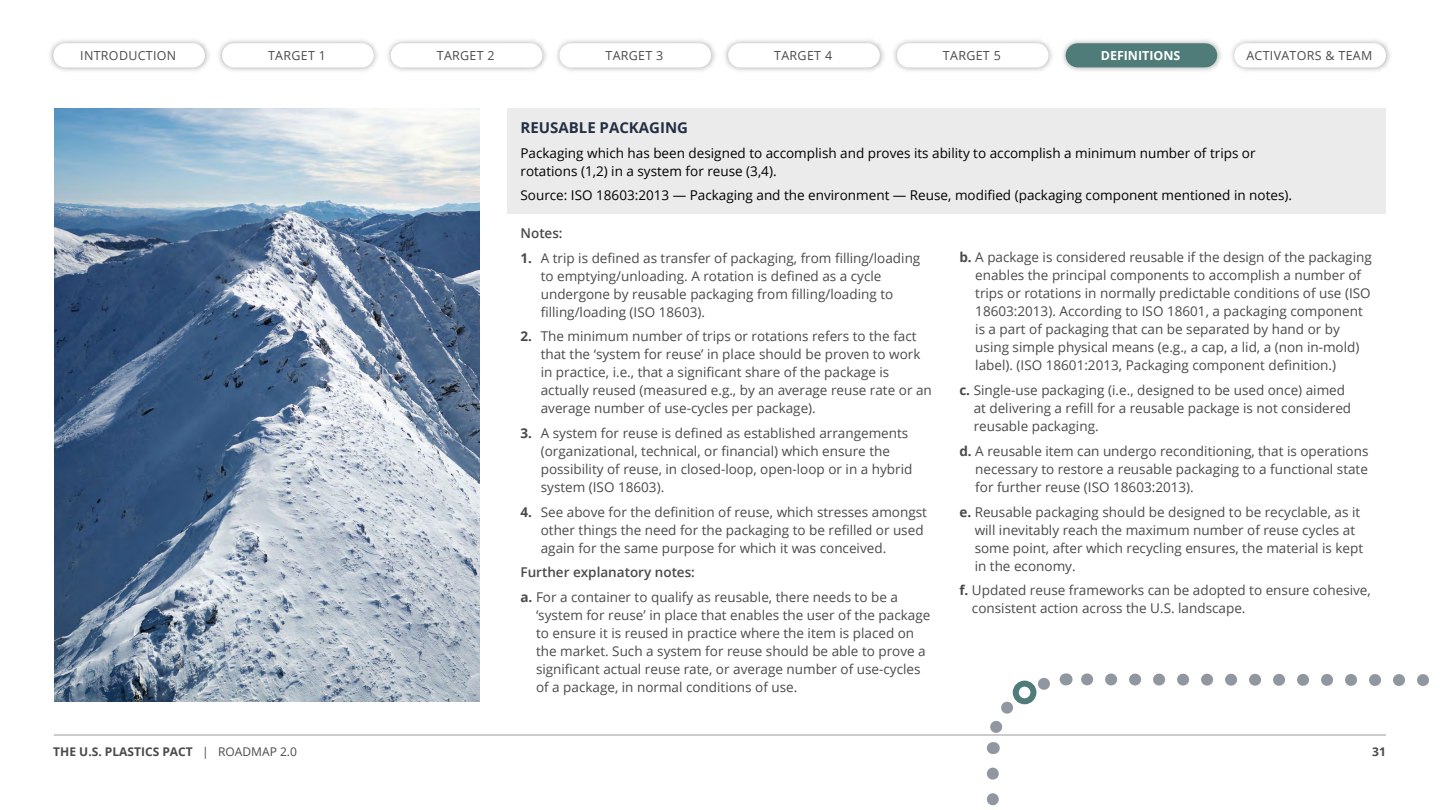
<style>
.page{position:relative;width:1440px;height:810px;background:#fff}
.page>*{position:absolute;margin:0;border:0;box-sizing:border-box;transform-origin:0 0}
.t1{font:700 15px "Open Sans";color:#232f44}
.t2{font:13.5px/18px "Open Sans";color:#4a4a4a}
.t3{font:13.5px/18px "Open Sans";color:#000}
.t4{font:600 13.5px "Open Sans";color:#4a4a4a}
.t5{font:12.45px "Open Sans";letter-spacing:.025em;color:#4a4a4a}
.t6{font:700 12.45px "Open Sans";color:#fff}
.t7{font:700 12px "Open Sans";color:#4a4a4a}
.s1{font-weight:700}
.s2{font-weight:600}
.s3{font-weight:400}
</style>
<div class="page">
<div style="left:507px;top:108px;width:879px;height:106px;background:#ebebeb"></div>
<img style="left:54px;top:108px;width:426px;height:594px">
<svg style="left:1065px;top:673px;width:364px;height:13px"></svg>
<svg style="left:986px;top:677px;width:64px;height:77px"></svg>
<svg style="left:987px;top:774px;width:12px;height:32px"></svg>
<div style="left:1016px;top:684px;width:17px;height:17px;background:#fff;border-radius:50%"></div>
<div style="left:1013px;top:681px;width:23px;height:23px;border:6px solid #4f7b79;border-radius:50%"></div>
<div style="left:1060px;top:37px;width:163px;height:37px;background:#4a4a4a;opacity:.5"></div>
<div style="left:48px;top:37px;width:163px;height:37px;background:#4a4a4a;opacity:.5"></div>
<div style="left:53px;top:43px;width:152px;height:24px;background:#fff;border-radius:12px"></div>
<div style="left:216px;top:37px;width:163px;height:37px;background:#4a4a4a;opacity:.5"></div>
<div style="left:222px;top:43px;width:152px;height:24px;background:#fff;border-radius:12px"></div>
<div style="left:385px;top:37px;width:163px;height:37px;background:#4a4a4a;opacity:.5"></div>
<div style="left:391px;top:43px;width:151px;height:24px;background:#fff;border-radius:12px"></div>
<div style="left:554px;top:37px;width:163px;height:37px;background:#4a4a4a;opacity:.5"></div>
<div style="left:559px;top:43px;width:152px;height:24px;background:#fff;border-radius:12px"></div>
<div style="left:722px;top:37px;width:163px;height:37px;background:#4a4a4a;opacity:.5"></div>
<div style="left:728px;top:43px;width:152px;height:24px;background:#fff;border-radius:12px"></div>
<div style="left:891px;top:37px;width:163px;height:37px;background:#4a4a4a;opacity:.5"></div>
<div style="left:897px;top:43px;width:151px;height:24px;background:#fff;border-radius:12px"></div>
<div style="left:1228px;top:37px;width:163px;height:37px;background:#4a4a4a;opacity:.5"></div>
<div style="left:1234px;top:43px;width:152px;height:24px;background:#fff;border-radius:12px"></div>
<hr style="left:54px;top:734px;width:1332px;height:2px;background:#a4a4a4">
<div style="left:1065px;top:43px;width:152px;height:24px;background:#4f7b79;border-radius:12px"></div>
<p class="t5" style="left:80px;top:47px;width:98px">INTRODUCTION</p>
<p class="t5" style="left:268px;top:47px;width:59px">TARGET 1</p>
<p class="t5" style="left:437px;top:47px;width:59px">TARGET 2</p>
<p class="t5" style="left:605px;top:47px;width:59px">TARGET 3</p>
<p class="t5" style="left:774px;top:47px;width:59px">TARGET 4</p>
<p class="t5" style="left:943px;top:47px;width:59px">TARGET 5</p>
<p class="t5" style="left:1246px;top:47px;width:127px">ACTIVATORS &amp; TEAM</p>
<p class="t6" style="left:1101px;top:47px;width:81px">DEFINITIONS</p>
<p class="t1" style="left:520px;top:117px;width:169px">REUSABLE PACKAGING</p>
<p class="t3" style="left:520px;top:143px;width:736px">Packaging which has been designed to accomplish and proves its ability to accomplish a minimum number of trips or rotations (1,2) in a system for reuse (3,4).</p>
<p class="t3" style="left:520px;top:186px;width:773px">Source: ISO 18603:2013 — Packaging and the environment — Reuse, modified (packaging component mentioned in notes).</p>
<p class="t4" style="left:520px;top:224px;width:44px">Notes:</p>
<p class="t2" style="left:541px;top:248px;width:381px;text-indent:-20px"><span class="s1">1.</span> A trip is defined as transfer of packaging, from filling/loading to emptying/unloading. A rotation is defined as a cycle undergone by reusable packaging from filling/loading to filling/loading (ISO 18603).</p>
<p class="t2" style="left:541px;top:327px;width:392px;text-indent:-20px"><span class="s1">2.</span> The minimum number of trips or rotations refers to the fact that the ‘system for reuse’ in place should be proven to work in practice, i.e., that a significant share of the package is actually reused (measured e.g., by an average reuse rate or an average number of use-cycles per package).</p>
<p class="t2" style="left:541px;top:424px;width:373px;text-indent:-20px"><span class="s1">3.</span> A system for reuse is defined as established arrangements (organizational, technical, or financial) which ensure the possibility of reuse, in closed-loop, open-loop or in a hybrid system (ISO 18603).</p>
<p class="t2" style="left:541px;top:502px;width:388px;text-indent:-20px"><span class="s1">4.</span> See above for the definition of reuse, which stresses amongst other things the need for the packaging to be refilled or used again for the same purpose for which it was conceived.</p>
<p class="t2" style="left:520px;top:560px;width:379px;line-height:24.8px"><span class="s2">Further explanatory notes:<br></span><span class="s1">a.</span> For a container to qualify as reusable, there needs to be a</p>
<p class="t2" style="left:536px;top:606px;width:396px">‘system for reuse’ in place that enables the user of the package to ensure it is reused in practice where the item is placed on the market. Such a system for reuse should be able to prove a significant actual reuse rate, or average number of use-cycles of a package, in normal conditions of use.</p>
<p class="t2" style="left:975px;top:248px;width:398px;text-indent:-16px"><span class="s1">b.</span> A package is considered reusable if the design of the packaging enables the principal components to accomplish a number of trips or rotations in normally predictable conditions of use (ISO 18603:2013). According to ISO 18601, a packaging component is a part of packaging that can be separated by hand or by using simple physical means (e.g., a cap, a lid, a (non in-mold) label). (ISO 18601:2013, Packaging component definition.)</p>
<p class="t2" style="left:973px;top:381px;width:379px;text-indent:-14px"><span class="s1">c.</span> Single-use packaging (i.e., designed to be used once) aimed at delivering a refill for a reusable package is not considered reusable packaging.</p>
<p class="t2" style="left:975px;top:442px;width:395px;text-align:justify;text-indent:-16px"><span class="s1">d.</span> A reusable item can undergo reconditioning, that is operations necessary to restore a reusable packaging to a functional state for further reuse (ISO 18603:2013).</p>
<p class="t2" style="left:974px;top:502px;width:390px;text-indent:-15px"><span class="s1">e.</span> Reusable packaging should be designed to be recyclable, as it will inevitably reach the maximum number of reuse cycles at some point, after which recycling ensures, the material is kept in the economy.</p>
<p class="t2" style="left:972px;top:581px;width:400px;text-indent:-13px"><span class="s1">f.</span> Updated reuse frameworks can be adopted to ensure cohesive, consistent action across the U.S. landscape.</p>
<p class="t7" style="left:53px;top:743px;width:245px">THE U.S. PLASTICS PACT <span class="s3">| ROADMAP 2.0</span></p>
<p class="t7" style="left:1372px;top:743px;width:15px">31</p>
</div>
